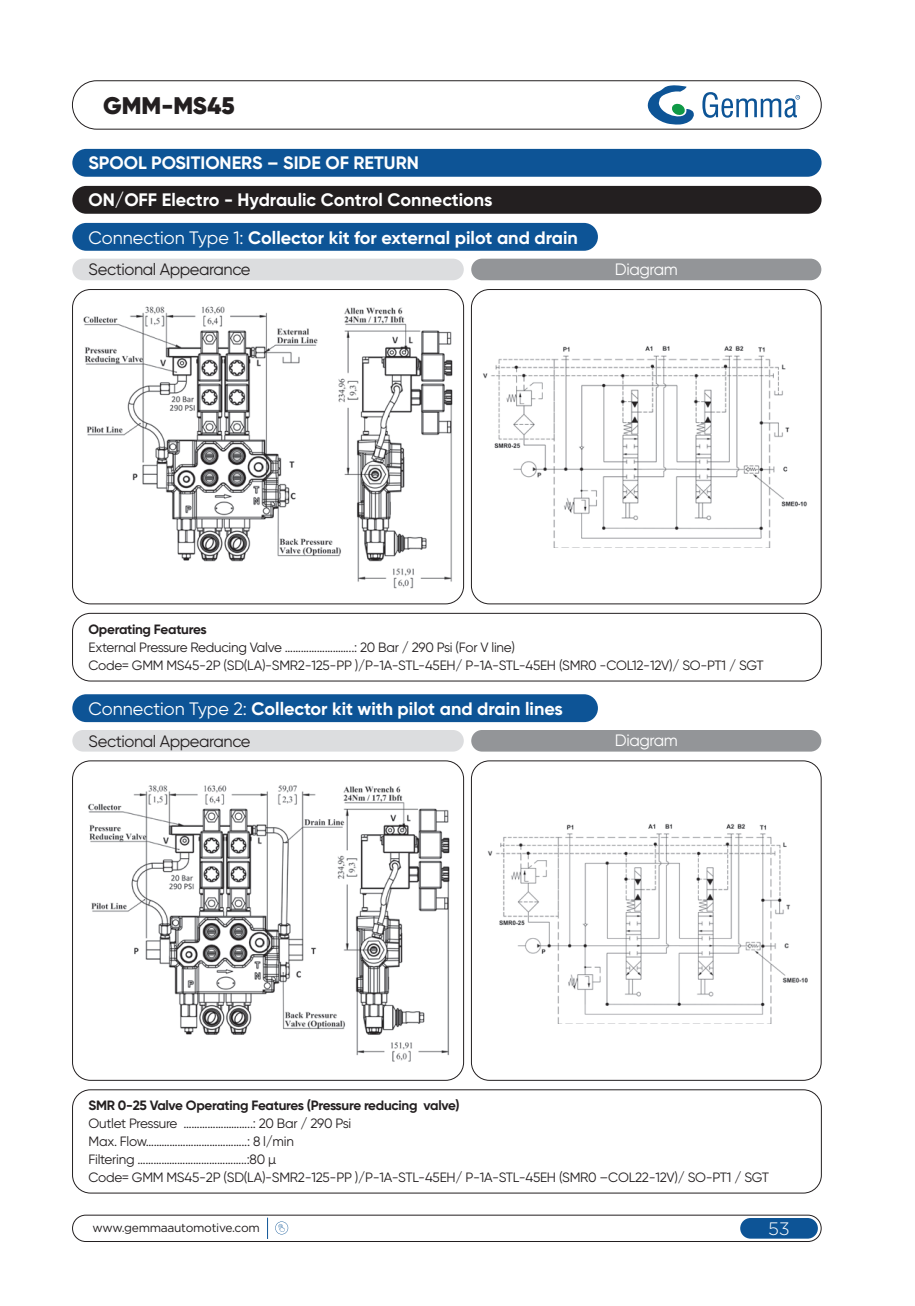
<style>
.page{position:relative;width:915px;height:1306px;background:#fff}
.page>*{position:absolute;margin:0;border:0;box-sizing:border-box;transform-origin:0 0}
.t1{font:900 24px "Gilroy";color:#231f20}
.t2{font:700 18px "Gilroy";color:#fff}
.t3{font:300 18px "Gotham";color:#fff}
.t4{font:16.5px "Gilroy";letter-spacing:-.025em;color:#231f20}
.t5{font:16.5px "Gilroy";letter-spacing:-.025em;color:#fff}
.t6{font:13.5px/18px "Gilroy";letter-spacing:-.02em;color:#231f20}
.t7{font:700 13.5px "Gilroy";letter-spacing:-.02em;color:#231f20}
.t8{font:12px "Gotham";letter-spacing:-.025em;color:#231f20}
.s1{font-weight:400}
</style>
<div class="page">
<div style="left:740px;top:1217px;width:77px;height:21px;background:#0d5496;border-radius:10px"></div>
<div style="left:72px;top:81px;width:749px;height:48px;border:1px solid #231f20;border-radius:24px"></div>
<div style="left:72px;top:1214px;width:749px;height:27px;border:1px solid #231f20;border-radius:13px"></div>
<svg style="left:275px;top:1221px;width:13px;height:13px"></svg>
<svg style="left:267px;top:1217px;width:1px;height:21px"></svg>
<svg style="left:647px;top:85px;width:47px;height:40px"></svg>
<svg style="left:702px;top:92px;width:97px;height:26px"></svg>
<div style="left:72px;top:289px;width:391px;height:315px;border:1px solid #231f20;border-radius:18px"></div>
<div style="left:72px;top:760px;width:391px;height:320px;border:1px solid #231f20;border-radius:18px"></div>
<div style="left:471px;top:289px;width:350px;height:315px;border:1px solid #231f20;border-radius:18px"></div>
<div style="left:471px;top:760px;width:350px;height:320px;border:1px solid #231f20;border-radius:18px"></div>
<div style="left:72px;top:149px;width:749px;height:28px;background:#0d5496;border-radius:14px"></div>
<div style="left:72px;top:223px;width:525px;height:28px;background:#0d5496;border-radius:14px"></div>
<div style="left:72px;top:694px;width:525px;height:28px;background:#0d5496;border-radius:14px"></div>
<div style="left:72px;top:186px;width:749px;height:28px;background:#231f20;border-radius:14px"></div>
<div style="left:471px;top:259px;width:350px;height:21px;background:#939598;border-radius:11px"></div>
<div style="left:471px;top:730px;width:350px;height:21px;background:#939598;border-radius:11px"></div>
<div style="left:72px;top:259px;width:391px;height:21px;background:#dcdddf;border-radius:11px"></div>
<div style="left:72px;top:730px;width:391px;height:21px;background:#dcdddf;border-radius:11px"></div>
<img style="left:83px;top:306px;width:370px;height:283px">
<img style="left:88px;top:785px;width:362px;height:277px">
<img style="left:483px;top:345px;width:324px;height:203px">
<img style="left:487px;top:823px;width:321px;height:200px">
<div style="left:72px;top:613px;width:749px;height:68px;border:1px solid #231f20;border-radius:18px"></div>
<div style="left:72px;top:1089px;width:749px;height:104px;border:1px solid #231f20;border-radius:18px"></div>
<h1 class="t1" style="left:103px;top:91px;width:133px">GMM-MS45</h1>
<h2 class="t2" style="left:88px;top:151px;width:332px">SPOOL POSITIONERS – SIDE OF RETURN</h2>
<h2 class="t2" style="left:88px;top:188px;width:405px">ON/OFF Electro - Hydraulic Control Connections</h2>
<h2 class="t2" style="left:88px;top:226px;width:490px"><span class="s1">Connection Type 1:</span> Collector kit for external pilot and drain</h2>
<p class="t4" style="left:88px;top:259px;width:163px">Sectional Appearance</p>
<p class="t5" style="left:614px;top:259px;width:64px">Diagram</p>
<p class="t7" style="left:88px;top:620px;width:120px">Operating Features</p>
<p class="t6" style="left:88px;top:638px;width:676px">External Pressure Reducing Valve ……………………..: 20 Bar / 290 Psi (For V line)<br>Code= GMM MS45-2P (SD(LA)-SMR2-125-PP )/P-1A-STL-45EH/ P-1A-STL-45EH (SMR0 -COL12-12V)/ SO-PT1 / SGT</p>
<h2 class="t2" style="left:88px;top:697px;width:475px"><span class="s1">Connection Type 2:</span> Collector kit with pilot and drain lines</h2>
<p class="t4" style="left:88px;top:730px;width:163px">Sectional Appearance</p>
<p class="t5" style="left:614px;top:730px;width:64px">Diagram</p>
<p class="t7" style="left:88px;top:1097px;width:372px">SMR 0-25 Valve Operating Features (Pressure reducing valve)</p>
<p class="t6" style="left:88px;top:1114px;width:681px">Outlet Pressure ……………………..: 20 Bar / 290 Psi<br>Max. Flow………………………………..: 8 l/min<br>Filtering …………………………………..:80 µ<br>Code= GMM MS45-2P (SD(LA)-SMR2-125-PP )/P-1A-STL-45EH/ P-1A-STL-45EH (SMR0 –COL22-12V)/ SO-PT1 / SGT</p>
<p class="t8" style="left:93px;top:1220px;width:169px">www.gemmaautomotive.com</p>
<h2 class="t3" style="left:767px;top:1217px;width:23px">53</h2>
</div>
